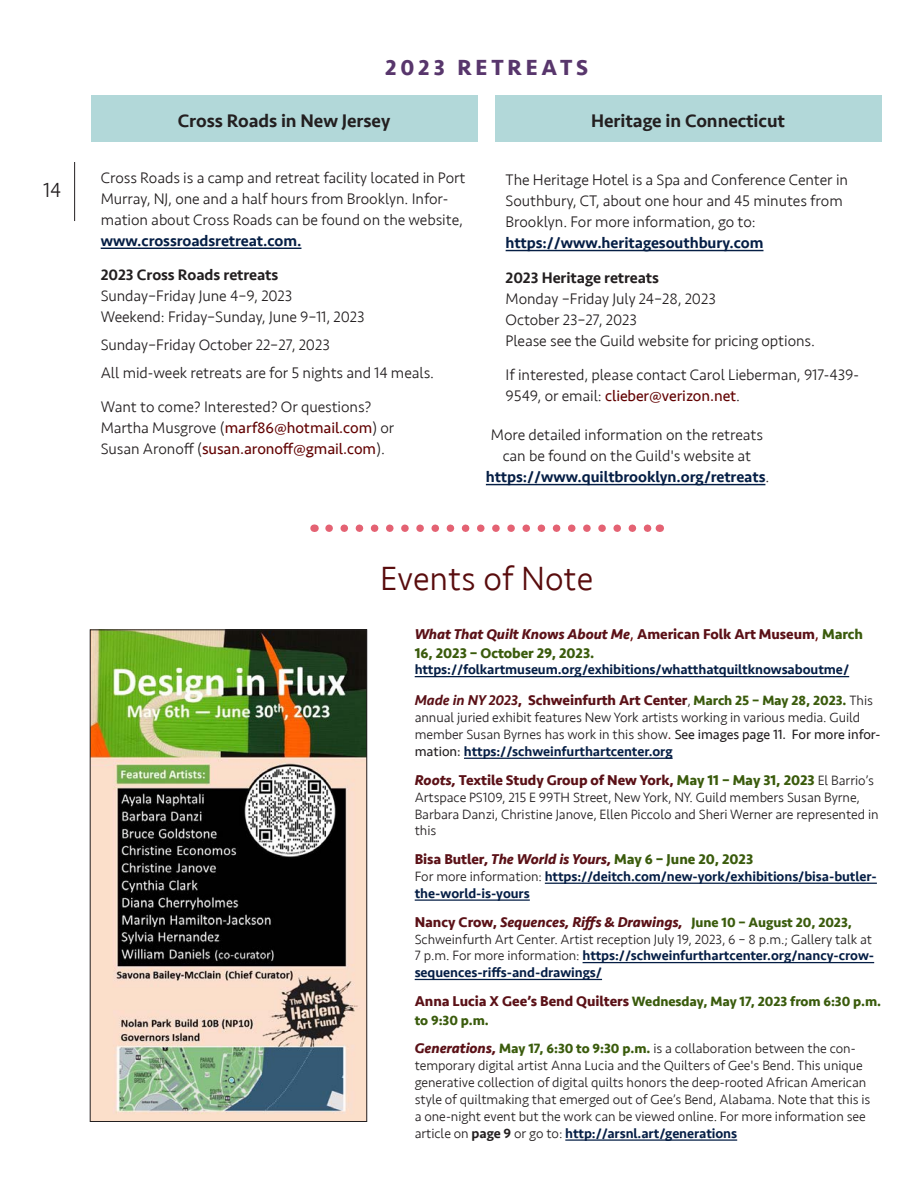
<style>
.page{position:relative;width:918px;height:1188px;background:#fff}
.page>*{position:absolute;margin:0;border:0;box-sizing:border-box;transform-origin:0 0}
.t1{font:300 34.5px "Seravek";color:#590c0d}
.Byline{font:700 22.5px "Seravek";letter-spacing:.17em;color:#58366c}
.t2{font:300 21px "Seravek";color:#231f20}
.ColumnText___space_a{font:500 18.75px "Seravek";letter-spacing:-.005em;color:#231f20}
.ColumnText___space_a-2{font:300 15.75px/21px "Seravek";letter-spacing:-.005em;color:#231f20}
.Quilt_Show_Text{font:700 14.7px "Seravek";letter-spacing:-.005em;color:#5b1117}
.Quilt_Show_Text-2{font:italic 700 14.7px "Seravek";letter-spacing:-.005em;color:#5b1117}
.Quilt_Show_Text-3{font:700 14.7px/18.8px "Seravek";letter-spacing:-.005em;color:#3a5b0c}
.Quilt_Show_Text-4{font:300 13.8px/16.8px "Seravek";letter-spacing:-.005em;color:#231f20}
.Quilt_Show_Text-5{font:500 13.8px/16.8px "Seravek";letter-spacing:-.005em;color:#051e45}
.Quilt_Show_Text-6{font:700 13.8px/18.8px "Seravek";letter-spacing:-.005em;color:#3a5b0c}
.s1{font-weight:500;color:#051e45}
.s2{font-weight:500}
.s3{font-weight:400;color:#620202}
.s4{font-style:italic;color:#5b1117}
.s5{font-weight:400;font-size:15.75px;color:#620202}
.s6{color:#5b1117}
.s7{font-weight:500;font-style:italic}
.s8{font-weight:300;font-size:13.8px;color:#231f20}
.s9{font-size:13.8px;color:#3a5b0c}
.s10{font-weight:400}
.s11{font-style:italic}
.s12{color:#3a5b0c}
.s13{font-style:normal}
.s14{font-style:normal;color:#3a5b0c}
.s15{font-weight:300;color:#231f20}
.s16{font-style:normal;font-size:13.8px;color:#3a5b0c}
.s17{font-size:14.7px;color:#5b1117}
.s18{font-weight:700;font-style:italic;font-size:14.7px;color:#5b1117}
.s19{font-weight:700;color:#3a5b0c}
</style>
<div class="page">
<hr style="left:74px;top:162px;width:1px;height:59px;background:#231f20">
<hr style="left:506px;top:250px;width:257px;height:1px;background:#051e45">
<div style="left:495px;top:95px;width:386px;height:46px;background:#b2d8d9"></div>
<div style="left:91px;top:95px;width:386px;height:46px;background:#b2d8d9"></div>
<hr style="left:101px;top:248px;width:200px;height:1px;background:#051e45">
<hr style="left:486px;top:484px;width:279px;height:1px;background:#051e45">
<svg style="left:329px;top:524px;width:323px;height:8px"></svg>
<hr style="left:415px;top:676px;width:434px;height:1px;background:#051e45">
<hr style="left:464px;top:758px;width:209px;height:1px;background:#051e45">
<hr style="left:545px;top:883px;width:332px;height:1px;background:#051e45">
<hr style="left:415px;top:899px;width:115px;height:2px;background:#051e45">
<hr style="left:583px;top:962px;width:291px;height:1px;background:#051e45">
<hr style="left:415px;top:979px;width:187px;height:1px;background:#051e45">
<hr style="left:565px;top:1139px;width:172px;height:2px;background:#051e45">
<img style="left:92px;top:632px;width:273px;height:488px">
<div style="left:90px;top:630px;width:277px;height:492px;border:1px solid #231f20"></div>
<h3 class="t2" style="left:43px;top:178px;width:20px">14</h3>
<p class="Byline" style="left:385px;top:49px;width:205px">2023 RETREATS</p>
<p class="ColumnText___space_a" style="left:178px;top:109px;width:214px">Cross Roads in New Jersey</p>
<p class="ColumnText___space_a" style="left:591px;top:109px;width:195px">Heritage in Connecticut</p>
<p class="ColumnText___space_a-2" style="left:101px;top:167px;width:366px">Cross Roads is a camp and retreat facility located in Port Murray, NJ, one and a half hours from Brooklyn. Infor&shy;mation about Cross Roads can be found on the website, <span class="s1">www.crossroadsretreat.com.</span></p>
<p class="ColumnText___space_a-2" style="left:101px;top:265px;width:265px"><span class="s2">2023 Cross Roads retreats<br></span>Sunday–Friday June 4–9, 2023<br>Weekend: Friday–Sunday, June 9–11, 2023</p>
<p class="ColumnText___space_a-2" style="left:101px;top:335px;width:231px">Sunday–Friday October 22–27, 2023</p>
<p class="ColumnText___space_a-2" style="left:101px;top:362px;width:335px">All mid-week retreats are for 5 nights and 14 meals.</p>
<p class="ColumnText___space_a-2" style="left:101px;top:397px;width:295px">Want to come? Interested? Or questions?<br>Martha Musgrove (<span class="s3">marf86@hotmail.com</span>) or<br>Susan Aronoff (<span class="s3">susan.aronoff@gmail.com</span>).</p>
<p class="ColumnText___space_a-2" style="left:506px;top:170px;width:344px">The Heritage Hotel is a Spa and Conference Center in Southbury, CT, about one hour and 45 minutes from Brooklyn. For more information, go to: <span class="s1">https://www.heritagesouthbury.com</span></p>
<p class="ColumnText___space_a-2" style="left:506px;top:267px;width:212px"><span class="s2">2023 Heritage retreats<br></span>Monday –Friday July 24–28, 2023</p>
<p class="ColumnText___space_a-2" style="left:506px;top:309px;width:133px">October 23–27, 2023</p>
<p class="ColumnText___space_a-2" style="left:506px;top:330px;width:311px">Please see the Guild website for pricing options.</p>
<p class="ColumnText___space_a-2" style="left:506px;top:365px;width:355px">If interested, please contact Carol Lieberman, 917-439-<br>9549, or email: <span class="s3">clieber@verizon.net</span>.</p>
<p class="ColumnText___space_a-2" style="left:486px;top:425px;width:285px;text-align:center">More detailed information on the retreats can be found on the Guild's website at <span class="s1">https://www.quiltbrooklyn.org/retreats</span>.</p>
<p class="t1" style="left:380px;top:558px;width:215px">Events of Note</p>
<p class="Quilt_Show_Text-3" style="left:415px;top:624px;width:450px"><span class="s4">What That Quilt Knows About Me</span><span class="s5">,</span> <span class="s6">American Folk Art Museum</span><span class="s5">,</span> March<br>16, 2023 – October 29, 2023.</p>
<p class="Quilt_Show_Text-5" style="left:415px;top:662px;width:436px">https://folkartmuseum.org/exhibitions/whatthatquiltknowsaboutme/</p>
<p class="Quilt_Show_Text" style="left:415px;top:689px;width:460px"><span class="s7">Made in NY 2023</span>, Schweinfurth Art Center<span class="s8">,</span> <span class="s9">March 25 – May 28, 2023.</span> <span class="s8">This</span></p>
<p class="Quilt_Show_Text-4" style="left:415px;top:710px;width:467px">annual juried exhibit features New York artists working in various media. Guild member Susan Byrnes has work in this show<span class="s3">.</span> <span class="s10">See images page 11. For more infor&shy;mation:</span> <span class="s1">https://schweinfurthartcenter.org</span></p>
<p class="Quilt_Show_Text" style="left:415px;top:768px;width:461px"><span class="s11">Roots,</span> Textile Study Group of New York, <span class="s12">May 11 – May 31, 2023</span> <span class="s8">El Barrio’s</span></p>
<p class="Quilt_Show_Text-4" style="left:415px;top:789px;width:465px">Artspace PS109, 215 E 99TH Street, New York, NY. Guild members Susan Byrne,<br>Barbara Danzi, Christine Janove, Ellen Piccolo and Sheri Werner are represented in this</p>
<p class="Quilt_Show_Text-2" style="left:415px;top:847px;width:340px"><span class="s13">Bisa Butler</span>, The World is Yours, <span class="s14">May 6 – June 20, 2023</span></p>
<p class="Quilt_Show_Text-5" style="left:415px;top:868px;width:464px"><span class="s15">For more information:</span> https://deitch.com/new-york/exhibitions/bisa-butler&shy;the-world-is-yours</p>
<p class="Quilt_Show_Text-2" style="left:415px;top:909px;width:439px"><span class="s13">Nancy Crow,</span> Sequences, Riffs &amp; Drawings, <span class="s16">June 10 – August 20, 2023,</span></p>
<p class="Quilt_Show_Text-4" style="left:415px;top:931px;width:461px">Schweinfurth Art Center. Artist reception July 19, 2023, 6 – 8 p.m.; Gallery talk at<br>7 p.m. For more information: <span class="s1">https://schweinfurthartcenter.org/nancy-crow&shy;sequences-riffs-and-drawings/</span></p>
<p class="Quilt_Show_Text-6" style="left:415px;top:992px;width:468px"><span class="s17">Anna Lucia X Gee’s Bend Quilters</span> Wednesday, May 17, 2023 from 6:30 p.m. to 9:30 p.m.</p>
<p class="Quilt_Show_Text-4" style="left:415px;top:1041px;width:457px"><span class="s18">Generations,</span> <span class="s19">May 17, 6:30 to 9:30 p.m.</span> is a collaboration between the con&shy;temporary digital artist Anna Lucia and the Quilters of Gee's Bend. This unique generative collection of digital quilts honors the deep-rooted African American style of quiltmaking that emerged out of Gee’s Bend, Alabama. Note that this is a one-night event but the work can be viewed online. For more information see article on <span class="s2">page 9</span> or go to: <span class="s1">http://arsnl.art/generations</span></p>
</div>
